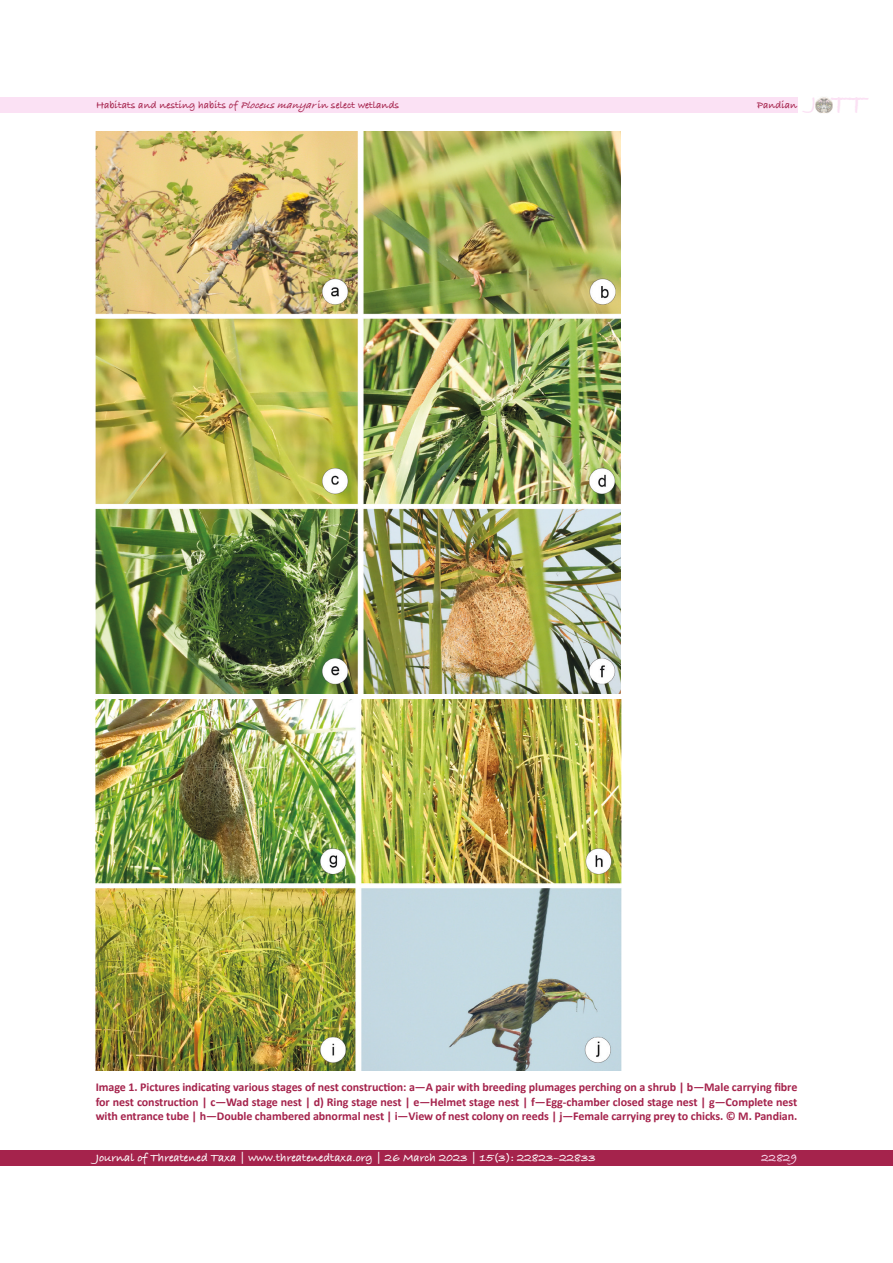
<style>
.page{position:relative;width:893px;height:1263px;background:#fff}
.page>*{position:absolute;margin:0;border:0;box-sizing:border-box;transform-origin:0 0}
.t1{font:700 28.95px "Bradley Hand ITCTT";color:#fbe1f4}
.t2{font:700 12px/14.4px "Calibri";letter-spacing:-.005em;color:#a5234c;text-align:justify}
.t3{font:700 12px "Bradley Hand ITCTT";color:#fff}
.t4{font:700 12px "Bradley Hand ITCTT";color:#fbe1f4}
.t5{font:700 10.5px "Bradley Hand ITCTT";color:#a5234c}
.s1{font-style:italic}
</style>
<div class="page">
<div style="left:0;top:97px;width:797px;height:16px;background:#fbe1f4"></div>
<div style="left:0;top:1150px;width:893px;height:16px;background:#a5234c"></div>
<img style="left:815px;top:97px;width:17px;height:16px">
<img style="left:96px;top:132px;width:525px;height:561px">
<img style="left:96px;top:699px;width:525px;height:372px">
<h1 class="t1" style="left:811px;top:82px;width:57px"><sup>J</sup> TT</h1>
<p class="t5" style="left:96px;top:97px;width:305px">Habitats and nesting habits of <span class="s1">Ploceusmanyar</span>in select wetlands</p>
<p class="t5" style="left:757px;top:97px;width:42px">Pandian</p>
<p class="t2" style="left:96px;top:1080px;width:703px">Image 1. Pictures indicating various stages of nest construction: a―A pair with breeding plumages perching on a shrub | b―Male carrying fibre for nest construction | c―Wad stage nest | d) Ring stage nest | e―Helmet stage nest | f―Egg-chamber closed stage nest | g―Complete nest with entrance tube | h―Double chambered abnormal nest | i―View of nest colony on reeds | j―Female carrying prey to chicks. © M. Pandian.</p>
<p class="t3" style="left:96px;top:1149px;width:501px">Journal of Threatened Taxa | www.threatenedtaxa.org | 26 March 2023 | 15(3): 22823–22833</p>
<p class="t4" style="left:761px;top:1149px;width:37px">22829</p>
</div>
